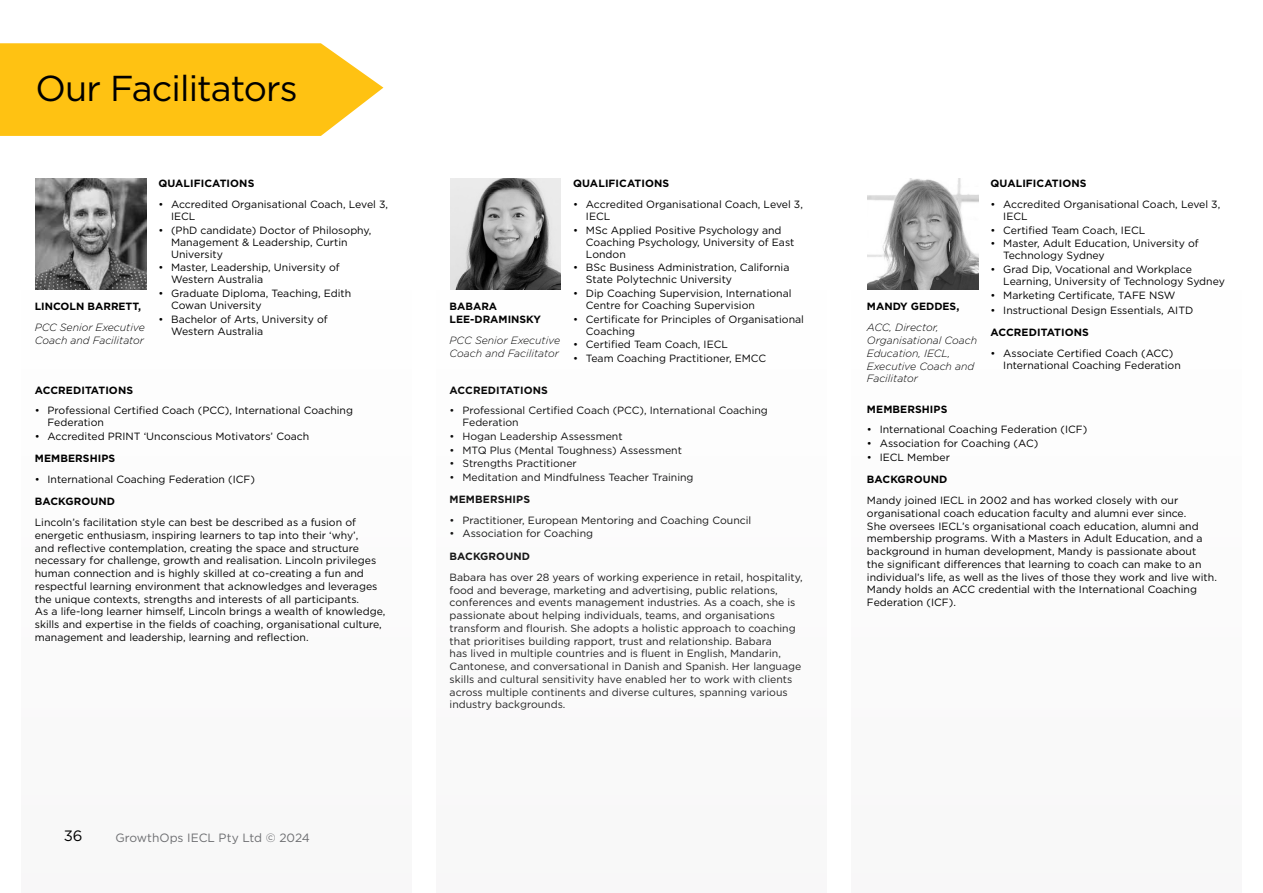
<style>
.page{position:relative;width:1263px;height:893px;background:#fff}
.page>*{position:absolute;margin:0;border:0;box-sizing:border-box;transform-origin:0 0}
.t1{font:36px "Gotham";letter-spacing:-.025em;color:#000}
.t2{font:15px "Gotham";color:#000}
.t3{font:12px "Gotham";color:#6d6e71}
.t4{font:10.5px/12.8px "Gotham";color:#000}
.t5{font:700 10.5px/12.8px "Gotham";letter-spacing:.01em;color:#000}
.t6{font:italic 300 10.5px/12.8px "Gotham";color:#000}
</style>
<div class="page">
<div style="left:436px;top:158px;width:391px;height:735px;background:#fbfbfb"></div>
<div style="left:851px;top:158px;width:391px;height:735px;background:#fcfbfc"></div>
<div style="left:21px;top:158px;width:391px;height:735px;background:#fcfbfc"></div>
<svg style="left:0;top:43px;width:383px;height:93px;background:#ffc725"></svg>
<img style="left:36px;top:179px;width:110px;height:110px">
<img style="left:868px;top:179px;width:110px;height:110px">
<h1 class="t1" style="left:36px;top:65px;width:264px">Our Facilitators</h1>
<p class="t5" style="left:35px;top:300px;width:108px">LINCOLN BARRETT,</p>
<p class="t6" style="left:35px;top:321px;width:112px">PCC Senior Executive<br>Coach and Facilitator</p>
<p class="t5" style="left:158px;top:177px;width:98px">QUALIFICATIONS</p>
<p class="t4" style="left:171px;top:198px;width:219px;line-height:12px;text-indent:-13px">• Accredited Organisational Coach, Level 3,<br>IECL</p>
<p class="t4" style="left:171px;top:224px;width:202px;line-height:12px;text-indent:-13px">• (PhD candidate) Doctor of Philosophy,<br>Management &amp; Leadership, Curtin<br>University</p>
<p class="t4" style="left:171px;top:261px;width:170px;line-height:12px;text-indent:-13px">• Master, Leadership, University of<br>Western Australia</p>
<p class="t4" style="left:171px;top:287px;width:182px;line-height:12px;text-indent:-13px">• Graduate Diploma, Teaching, Edith<br>Cowan University</p>
<p class="t4" style="left:171px;top:313px;width:158px;line-height:12px;text-indent:-13px">• Bachelor of Arts, University of<br>Western Australia</p>
<p class="t5" style="left:35px;top:383px;width:100px">ACCREDITATIONS</p>
<p class="t4" style="left:48px;top:404px;width:307px;line-height:12px;text-indent:-13px">• Professional Certified Coach (PCC), International Coaching<br>Federation</p>
<p class="t4" style="left:35px;top:430px;width:276px">• Accredited PRINT ‘Unconscious Motivators’ Coach</p>
<p class="t5" style="left:35px;top:452px;width:82px">MEMBERSHIPS</p>
<p class="t4" style="left:35px;top:472px;width:222px">• International Coaching Federation (ICF)</p>
<p class="t5" style="left:35px;top:495px;width:82px">BACKGROUND</p>
<p class="t4" style="left:35px;top:516px;width:352px">Lincoln’s facilitation style can best be described as a fusion of energetic enthusiasm, inspiring learners to tap into their ‘why’,<br>and reflective contemplation, creating the space and structure necessary for challenge, growth and realisation. Lincoln privileges human connection and is highly skilled at co-creating a fun and respectful learning environment that acknowledges and leverages the unique contexts, strengths and interests of all participants.<br>As a life-long learner himself, Lincoln brings a wealth of knowledge, skills and expertise in the fields of coaching, organisational culture, management and leadership, learning and reflection.</p>
<h2 class="t2" style="left:64px;top:826px;width:20px">36</h2>
<p class="t3" style="left:115px;top:830px;width:196px">GrowthOps IECL Pty Ltd © 2024</p>
<p class="t5" style="left:450px;top:300px;width:93px">BABARA<br>LEE-DRAMINSKY</p>
<p class="t6" style="left:450px;top:334px;width:112px">PCC Senior Executive<br>Coach and Facilitator</p>
<p class="t5" style="left:573px;top:177px;width:98px">QUALIFICATIONS</p>
<p class="t4" style="left:586px;top:198px;width:219px;line-height:12px;text-indent:-13px">• Accredited Organisational Coach, Level 3,<br>IECL</p>
<p class="t4" style="left:586px;top:224px;width:210px;line-height:12px;text-indent:-13px">• MSc Applied Positive Psychology and<br>Coaching Psychology, University of East<br>London</p>
<p class="t4" style="left:586px;top:261px;width:205px;line-height:12px;text-indent:-13px">• BSc Business Administration, California<br>State Polytechnic University</p>
<p class="t4" style="left:586px;top:287px;width:207px;line-height:12px;text-indent:-13px">• Dip Coaching Supervision, International<br>Centre for Coaching Supervision</p>
<p class="t4" style="left:586px;top:313px;width:220px;line-height:12px;text-indent:-13px">• Certificate for Principles of Organisational<br>Coaching</p>
<p class="t4" style="left:573px;top:338px;width:156px">• Certified Team Coach, IECL</p>
<p class="t4" style="left:573px;top:352px;width:194px">• Team Coaching Practitioner, EMCC</p>
<p class="t5" style="left:450px;top:383px;width:100px">ACCREDITATIONS</p>
<p class="t4" style="left:462px;top:404px;width:307px;line-height:12px;text-indent:-13px">• Professional Certified Coach (PCC), International Coaching<br>Federation</p>
<p class="t4" style="left:450px;top:430px;width:175px">• Hogan Leadership Assessment</p>
<p class="t4" style="left:450px;top:443px;width:234px">• MTQ Plus (Mental Toughness) Assessment</p>
<p class="t4" style="left:450px;top:457px;width:129px">• Strengths Practitioner</p>
<p class="t4" style="left:450px;top:471px;width:245px">• Meditation and Mindfulness Teacher Training</p>
<p class="t5" style="left:450px;top:493px;width:82px">MEMBERSHIPS</p>
<p class="t4" style="left:450px;top:513px;width:303px">• Practitioner, European Mentoring and Coaching Council</p>
<p class="t4" style="left:450px;top:527px;width:145px">• Association for Coaching</p>
<p class="t5" style="left:450px;top:549px;width:82px">BACKGROUND</p>
<p class="t4" style="left:450px;top:571px;width:354px">Babara has over 28 years of working experience in retail, hospitality, food and beverage, marketing and advertising, public relations, conferences and events management industries. As a coach, she is passionate about helping individuals, teams, and organisations transform and flourish. She adopts a holistic approach to coaching that prioritises building rapport, trust and relationship. Babara<br>has lived in multiple countries and is fluent in English, Mandarin, Cantonese, and conversational in Danish and Spanish. Her language skills and cultural sensitivity have enabled her to work with clients across multiple continents and diverse cultures, spanning various industry backgrounds.</p>
<p class="t5" style="left:867px;top:300px;width:94px">MANDY GEDDES,</p>
<p class="t6" style="left:867px;top:321px;width:112px">ACC, Director,<br>Organisational Coach<br>Education, IECL,<br>Executive Coach and<br>Facilitator</p>
<p class="t5" style="left:990px;top:177px;width:98px">QUALIFICATIONS</p>
<p class="t4" style="left:1003px;top:198px;width:219px;line-height:12px;text-indent:-13px">• Accredited Organisational Coach, Level 3,<br>IECL</p>
<p class="t4" style="left:990px;top:223px;width:156px">• Certified Team Coach, IECL</p>
<p class="t4" style="left:1003px;top:237px;width:197px;line-height:12px;text-indent:-13px">• Master, Adult Education, University of<br>Technology Sydney</p>
<p class="t4" style="left:1003px;top:263px;width:223px;line-height:12px;text-indent:-13px">• Grad Dip, Vocational and Workplace<br>Learning, University of Technology Sydney</p>
<p class="t4" style="left:990px;top:288px;width:187px">• Marketing Certificate, TAFE NSW</p>
<p class="t4" style="left:990px;top:304px;width:204px">• Instructional Design Essentials, AITD</p>
<p class="t5" style="left:990px;top:326px;width:100px">ACCREDITATIONS</p>
<p class="t4" style="left:1003px;top:347px;width:179px;line-height:12px;text-indent:-13px">• Associate Certified Coach (ACC)<br>International Coaching Federation</p>
<p class="t5" style="left:867px;top:402px;width:82px">MEMBERSHIPS</p>
<p class="t4" style="left:867px;top:423px;width:222px">• International Coaching Federation (ICF)</p>
<p class="t4" style="left:867px;top:437px;width:173px">• Association for Coaching (AC)</p>
<p class="t4" style="left:867px;top:450px;width:85px">• IECL Member</p>
<p class="t5" style="left:867px;top:473px;width:82px">BACKGROUND</p>
<p class="t4" style="left:867px;top:494px;width:350px">Mandy joined IECL in 2002 and has worked closely with our organisational coach education faculty and alumni ever since.<br>She oversees IECL’s organisational coach education, alumni and membership programs. With a Masters in Adult Education, and a background in human development, Mandy is passionate about the significant differences that learning to coach can make to an individual’s life, as well as the lives of those they work and live with.<br>Mandy holds an ACC credential with the International Coaching Federation (ICF).</p>
</div>
